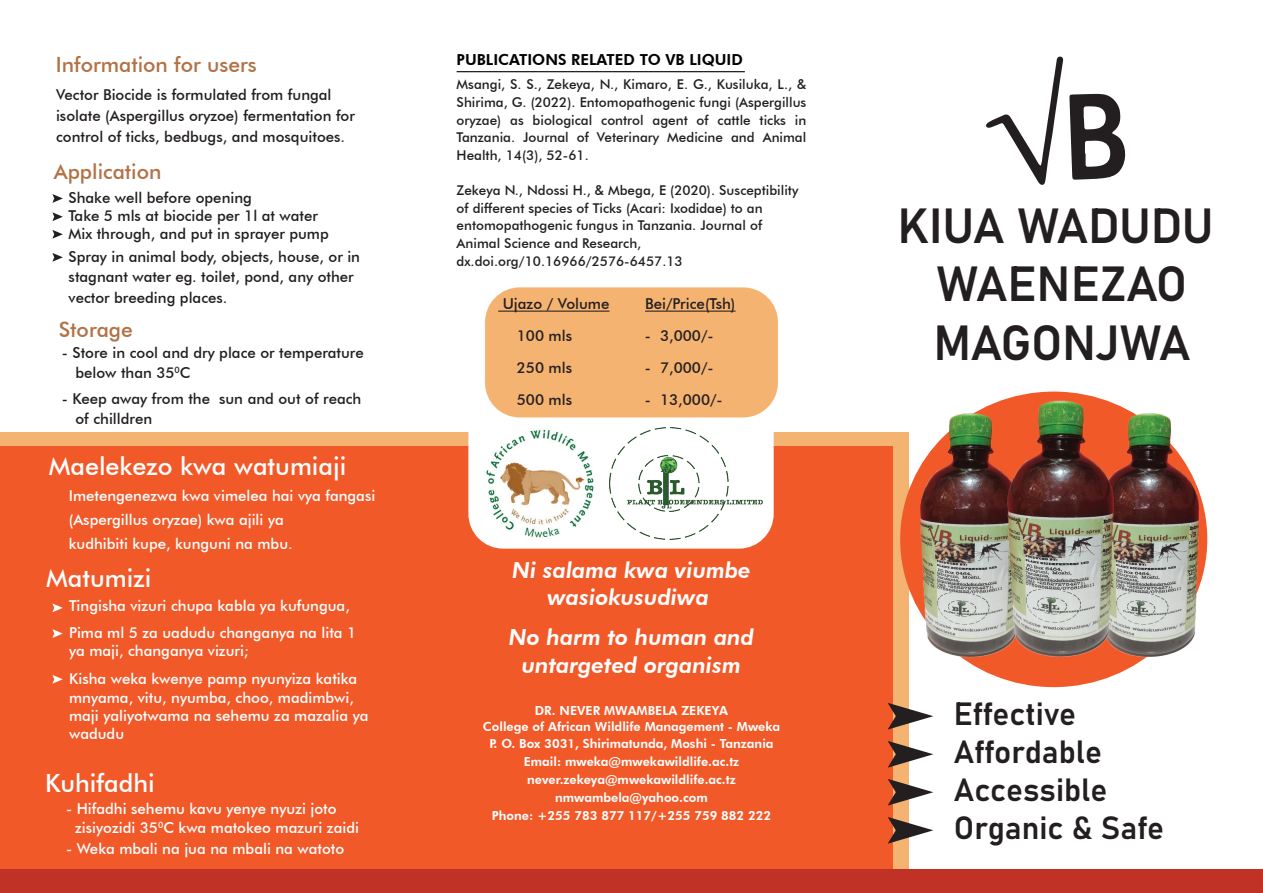
<style>
.page{position:relative;width:1263px;height:893px;background:#fff}
.page>*{position:absolute;margin:0;border:0;box-sizing:border-box;transform-origin:0 0}
.t1{font:48.75px/58.3px "Bahnschrift";letter-spacing:-.01em;color:#231f20;text-align:center}
.t2{font:31.8px/38.1px "Bahnschrift";color:#231f20}
.t3{font:500 25.05px "Futura BT";color:#fff}
.t4{font:italic 800 22.2px/27.6px "Futura BT";color:#fff;text-align:center}
.t5{font:500 21px "Futura BT";color:#b27246}
.t6{font:800 15.15px "Futura BT";color:#000}
.t7{font:500 15px/20.5px "Futura BT";color:#231f20}
.t8{font:500 15px/18.3px "Futura BT";color:#fff}
.t9{font:500 13.5px/17.5px "Futura BT";color:#231f20;text-align:justify}
.t10{font:800 12.6px/18px "Futura BT";color:#fff;text-align:center}
</style>
<div class="page">
<div style="left:0;top:432px;width:908px;height:448px;background:#f5b372"></div>
<div style="left:0;top:446px;width:892px;height:447px;background:#f15929"></div>
<div style="left:0;top:870px;width:1263px;height:23px;background:#c03126"></div>
<svg style="left:468px;top:413px;width:295px;height:136px"></svg>
<img style="left:609px;top:428px;width:165px;height:111px">
<img style="left:485px;top:428px;width:111px;height:111px">
<svg style="left:1069px;top:94px;width:57px;height:86px"></svg>
<svg style="left:986px;top:56px;width:77px;height:129px"></svg>
<div style="left:900px;top:392px;width:307px;height:295px;background:#f15929;border-radius:50%"></div>
<svg style="left:888px;top:703px;width:45px;height:27px"></svg>
<svg style="left:888px;top:741px;width:45px;height:27px"></svg>
<svg style="left:888px;top:779px;width:45px;height:27px"></svg>
<svg style="left:52px;top:194px;width:11px;height:9px"></svg>
<svg style="left:52px;top:212px;width:11px;height:9px"></svg>
<svg style="left:52px;top:230px;width:11px;height:9px"></svg>
<svg style="left:52px;top:253px;width:11px;height:9px"></svg>
<svg style="left:52px;top:603px;width:11px;height:9px"></svg>
<svg style="left:52px;top:629px;width:11px;height:9px"></svg>
<svg style="left:52px;top:675px;width:11px;height:9px"></svg>
<svg style="left:888px;top:817px;width:45px;height:27px"></svg>
<img style="left:910px;top:404px;width:88px;height:259px">
<img style="left:1126px;top:409px;width:82px;height:254px">
<img style="left:998px;top:392px;width:128px;height:265px">
<hr style="left:457px;top:71px;width:288px;height:1px;background:#000">
<div style="left:485px;top:287px;width:293px;height:130px;background:#f5b372;border-radius:35px"></div>
<hr style="left:645px;top:311px;width:90px;height:1px;background:#231f20">
<hr style="left:498px;top:311px;width:111px;height:1px;background:#231f20">
<h3 class="t5" style="left:56px;top:52px;width:202px">Information for users</h3>
<p class="t7" style="left:56px;top:85px;width:300px">Vector Biocide is formulated from fungal isolate (Aspergillus oryzoe) fermentation for control of ticks, bedbugs, and mosquitoes.</p>
<h3 class="t5" style="left:54px;top:158px;width:109px">Application</h3>
<p class="t7" style="left:69px;top:188px;width:251px;line-height:18.3px">Shake well before opening<br>Take 5 mls at biocide per 1l at water</p>
<p class="t7" style="left:69px;top:223px;width:293px;line-height:22.4px">Mix through, and put in sprayer pump<br>Spray in animal body, objects, house, or in</p>
<p class="t7" style="left:69px;top:267px;width:287px">stagnant water eg. toilet, pond, any other vector breeding places.</p>
<h3 class="t5" style="left:59px;top:316px;width:76px">Storage</h3>
<p class="t7" style="left:75px;top:342px;width:290px;text-indent:-14px">- Store in cool and dry place or temperature below than 35<sup>0</sup>C</p>
<p class="t7" style="left:75px;top:388px;width:287px;text-indent:-14px">- Keep away from the sun and out of reach of chilldren</p>
<h3 class="t3" style="left:49px;top:451px;width:299px">Maelekezo kwa watumiaji</h3>
<p class="t8" style="left:69px;top:483px;width:308px;line-height:24px">Imetengenezwa kwa vimelea hai vya fangasi (Aspergillus oryzae) kwa ajili ya<br>kudhibiti kupe, kunguni na mbu.</p>
<h3 class="t3" style="left:46px;top:563px;width:107px">Matumizi</h3>
<p class="t8" style="left:69px;top:596px;width:282px">Tingisha vizuri chupa kabla ya kufungua,</p>
<p class="t8" style="left:69px;top:623px;width:289px">Pima ml 5 za uadudu changanya na lita 1 ya maji, changanya vizuri;</p>
<p class="t8" style="left:69px;top:669px;width:301px">Kisha weka kwenye pamp nyunyiza katika mnyama, vitu, nyumba, choo, madimbwi, maji yaliyotwama na sehemu za mazalia ya wadudu</p>
<h3 class="t3" style="left:45px;top:768px;width:111px">Kuhifadhi</h3>
<p class="t8" style="left:75px;top:799px;width:285px;text-indent:-9px">- Hifadhi sehemu kavu yenye nyuzi joto zisiyozidi 35<sup>0</sup>C kwa matokeo mazuri zaidi</p>
<p class="t8" style="left:66px;top:840px;width:280px">- Weka mbali na jua na mbali na watoto</p>
<p class="t6" style="left:457px;top:50px;width:288px">PUBLICATIONS RELATED TO VB LIQUID</p>
<p class="t9" style="left:457px;top:76px;width:351px">Msangi, S. S., Zekeya, N., Kimaro, E. G., Kusiluka, L., &amp; Shirima, G. (2022). Entomopathogenic fungi (Aspergillus oryzae) as biological control agent of cattle ticks in Tanzania. Journal of Veterinary Medicine and Animal Health, 14(3), 52-61.</p>
<p class="t9" style="left:457px;top:181px;width:343px;text-align:left">Zekeya N., Ndossi H., &amp; Mbega, E (2020). Susceptibility of different species of Ticks (Acari: Ixodidae) to an entomopathogenic fungus in Tanzania. Journal of Animal Science and Research, dx.doi.org/10.16966/2576-6457.13</p>
<p class="t7" style="left:503px;top:294px;width:108px">Ujazo / Volume</p>
<p class="t7" style="left:645px;top:294px;width:92px">Bei/Price(Tsh)</p>
<p class="t7" style="left:517px;top:325px;width:57px">100 mls</p>
<p class="t7" style="left:645px;top:325px;width:70px">- 3,000/-</p>
<p class="t7" style="left:517px;top:357px;width:57px">250 mls</p>
<p class="t7" style="left:645px;top:357px;width:70px">- 7,000/-</p>
<p class="t7" style="left:517px;top:389px;width:57px">500 mls</p>
<p class="t7" style="left:645px;top:389px;width:79px">- 13,000/-</p>
<h3 class="t4" style="left:512px;top:556px;width:240px">Ni salama kwa viumbe wasiokusudiwa</h3>
<h3 class="t4" style="left:509px;top:623px;width:246px">No harm to human and untargeted organism</h3>
<p class="t10" style="left:483px;top:702px;width:299px;line-height:16.5px">DR. NEVER MWAMBELA ZEKEYA<br>College of African Wildlife Management - Mweka<br>P. O. Box 3031, Shirimatunda, Moshi - Tanzania</p>
<p class="t10" style="left:492px;top:752px;width:281px">Email: mweka@mwekawildlife.ac.tz never.zekeya@mwekawildlife.ac.tz nmwambela@yahoo.com<br>Phone: +255 783 877 117/+255 759 882 222</p>
<h1 class="t1" style="left:897px;top:193px;width:318px">KIUA WADUDU<br>WAENEZAO<br>MAGONJWA</h1>
<h2 class="t2" style="left:954px;top:693px;width:212px">Effective<br>Affordable<br>Accessible<br>Organic &amp; Safe</h2>
</div>
